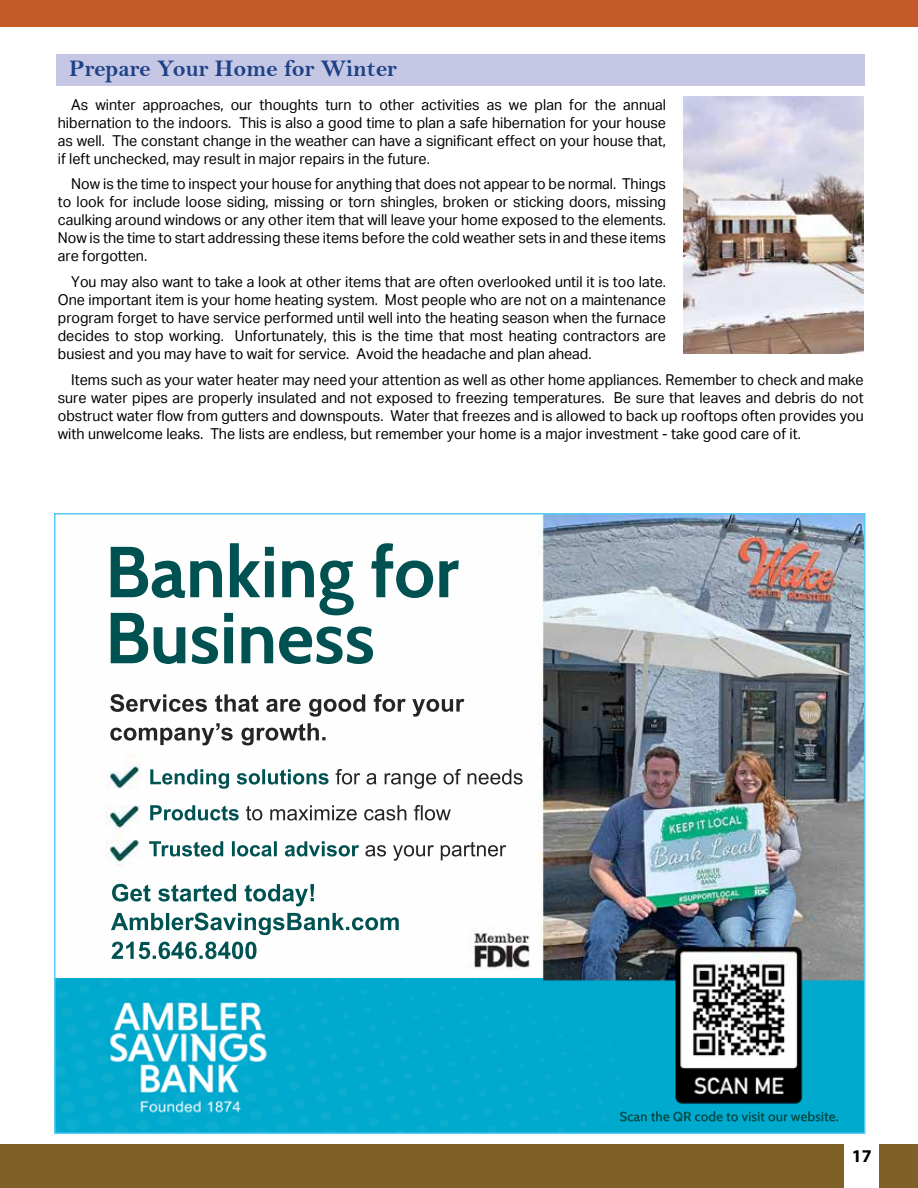
<style>
.page{position:relative;width:918px;height:1188px;background:#fff}
.page>*{position:absolute;margin:0;border:0;box-sizing:border-box;transform-origin:0 0}
.t1{font:24px "Bell MT Bold";color:#1e4286}
.t2{font:700 18px "Myriad Pro";color:#000}
.t3{font:15px/18px "Aktiv Grotesk";color:#000;text-align:justify;scale:.95 1}
</style>
<div class="page">
<div style="left:0;top:0;width:918px;height:27px;background:#c35a28"></div>
<div style="left:0;top:1144px;width:918px;height:44px;background:#7f6127"></div>
<div style="left:845px;top:1143px;width:34px;height:45px;background:#fff"></div>
<img style="left:106px;top:516px;width:757px;height:462px">
<img style="left:57px;top:978px;width:806px;height:153px">
<div style="left:56px;top:54px;width:809px;height:32px;background:#c5c7e4"></div>
<img style="left:684px;top:97px;width:180px;height:257px">
<h1 class="t1" style="left:69px;top:54px;width:329px">Prepare Your Home for Winter</h1>
<p class="t3" style="left:58px;top:96px;width:642px;text-indent:13px">As winter approaches, our thoughts turn to other activities as we plan for the annual hibernation to the indoors. This is also a good time to plan a safe hibernation for your house as well. The constant change in the weather can have a significant effect on your house that, if left unchecked, may result in major repairs in the future.</p>
<p class="t3" style="left:58px;top:175px;width:642px;text-indent:13px">Now is the time to inspect your house for anything that does not appear to be normal. Things to look for include loose siding, missing or torn shingles, broken or sticking doors, missing caulking around windows or any other item that will leave your home exposed to the elements.<br>Now is the time to start addressing these items before the cold weather sets in and these items are forgotten.</p>
<p class="t3" style="left:58px;top:273px;width:642px;text-indent:13px">You may also want to take a look at other items that are often overlooked until it is too late.<br>One important item is your home heating system. Most people who are not on a maintenance program forget to have service performed until well into the heating season when the furnace decides to stop working. Unfortunately, this is the time that most heating contractors are busiest and you may have to wait for service. Avoid the headache and plan ahead.</p>
<p class="t3" style="left:58px;top:370px;width:850px;text-indent:13px">Items such as your water heater may need your attention as well as other home appliances. Remember to check and make sure water pipes are properly insulated and not exposed to freezing temperatures. Be sure that leaves and debris do not obstruct water flow from gutters and downspouts. Water that freezes and is allowed to back up rooftops often provides you with unwelcome leaks. The lists are endless, but remember your home is a major investment - take good care of it.</p>
<p class="t2" style="left:852px;top:1144px;width:21px">17</p>
</div>
